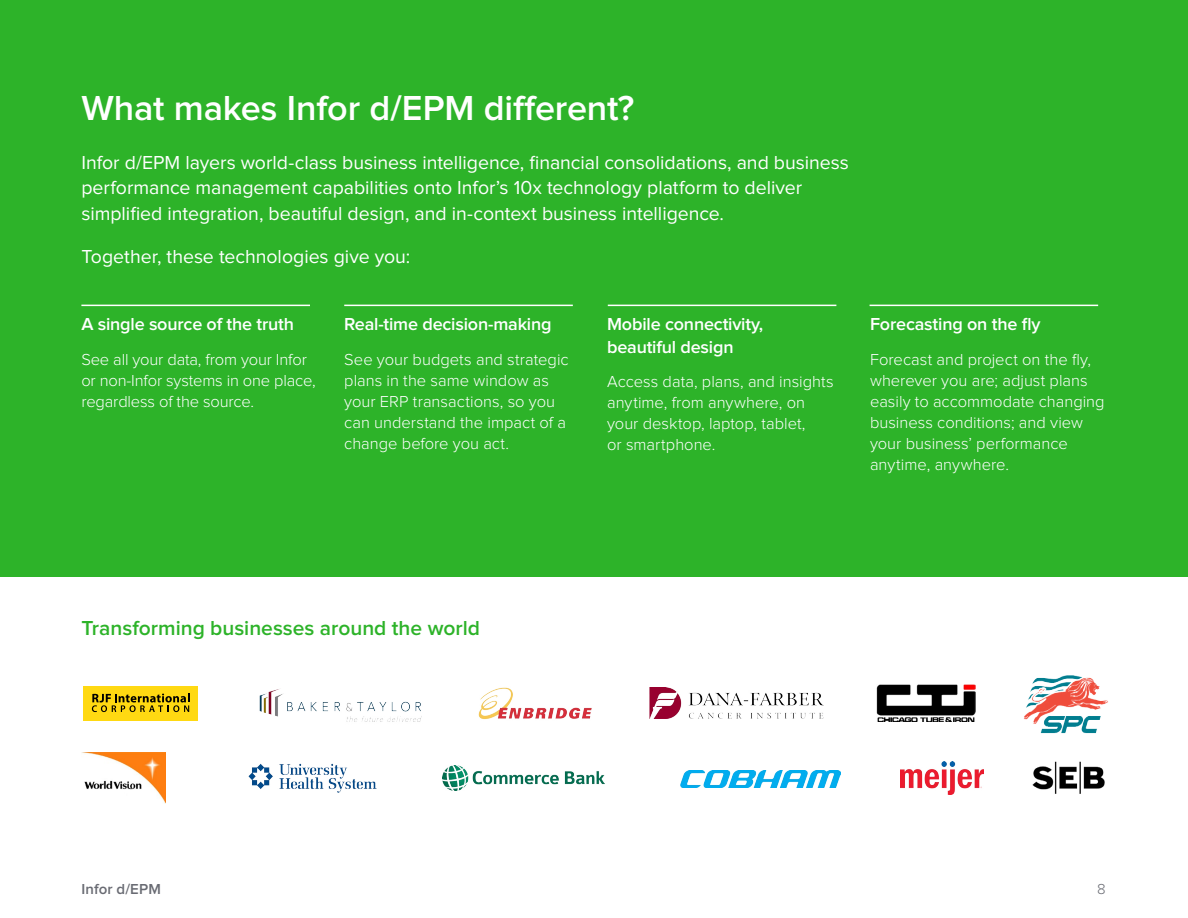
<style>
.page{position:relative;width:1188px;height:918px;background:#fff}
.page>*{position:absolute;margin:0;border:0;box-sizing:border-box;transform-origin:0 0}
.t1{font:600 36px "Proxima Nova";letter-spacing:-.005em;color:#fff}
.t2{font:600 21px "Proxima Nova";color:#2db329}
.t3{font:19.5px/25.5px "Proxima Nova";color:#fff}
.t4{font:600 18px/22.5px "Proxima Nova";letter-spacing:-.01em;color:#fff}
.t5{font:300 16.5px/21px "Proxima Nova";color:#fff}
.t6{font:600 15px "Proxima Nova";letter-spacing:.005em;color:#696b73}
.t7{font:300 15px "Proxima Nova";color:#696b73}
</style>
<div class="page">
<div style="left:0;top:0;width:1188px;height:864px;background:#2db329"></div>
<div style="left:0;top:578px;width:1188px;height:291px;background:#fff"></div>
<hr style="left:81px;top:305px;width:229px;height:1px;background:#fff">
<hr style="left:344px;top:305px;width:229px;height:1px;background:#fff">
<hr style="left:608px;top:305px;width:228px;height:1px;background:#fff">
<hr style="left:870px;top:305px;width:228px;height:1px;background:#fff">
<img style="left:259px;top:689px;width:163px;height:33px">
<img style="left:681px;top:770px;width:159px;height:17px">
<img style="left:877px;top:685px;width:98px;height:37px">
<img style="left:478px;top:687px;width:114px;height:33px">
<img style="left:442px;top:765px;width:163px;height:26px">
<img style="left:900px;top:762px;width:84px;height:32px">
<img style="left:249px;top:764px;width:127px;height:28px">
<img style="left:84px;top:753px;width:82px;height:51px">
<img style="left:650px;top:687px;width:174px;height:32px">
<img style="left:1032px;top:761px;width:73px;height:33px">
<img style="left:1024px;top:675px;width:84px;height:59px">
<div style="left:84px;top:686px;width:114px;height:35px;background:#ffd912"></div>
<svg style="left:92px;top:693px;width:98px;height:19px"></svg>
<h1 class="t1" style="left:81px;top:92px;width:555px">What makes Infor d/EPM different?</h1>
<p class="t3" style="left:81px;top:150px;width:769px">Infor d/EPM layers world-class business intelligence, financial consolidations, and business performance management capabilities onto Infor’s 10x technology platform to deliver simplified integration, beautiful design, and in-context business intelligence.</p>
<p class="t3" style="left:81px;top:244px;width:330px">Together, these technologies give you:</p>
<p class="t4" style="left:81px;top:314px;width:214px">A single source of the truth</p>
<p class="t5" style="left:81px;top:349px;width:236px">See all your data, from your Infor or non-Infor systems in one place, regardless of the source.</p>
<p class="t4" style="left:344px;top:314px;width:209px">Real-time decision-making</p>
<p class="t5" style="left:344px;top:349px;width:226px">See your budgets and strategic plans in the same window as your ERP transactions, so you can understand the impact of a change before you act.</p>
<p class="t4" style="left:607px;top:314px;width:158px">Mobile connectivity, beautiful design</p>
<p class="t5" style="left:607px;top:372px;width:228px">Access data, plans, and insights anytime, from anywhere, on your desktop, laptop, tablet,<br>or smartphone.</p>
<p class="t4" style="left:870px;top:314px;width:172px">Forecasting on the fly</p>
<p class="t5" style="left:870px;top:349px;width:236px">Forecast and project on the fly, wherever you are; adjust plans easily to accommodate changing business conditions; and view your business’ performance anytime, anywhere.</p>
<p class="t2" style="left:81px;top:619px;width:400px">Transforming businesses around the world</p>
<p class="t6" style="left:81px;top:883px;width:81px">Infor d/EPM</p>
<p class="t7" style="left:1097px;top:883px;width:10px">8</p>
</div>
